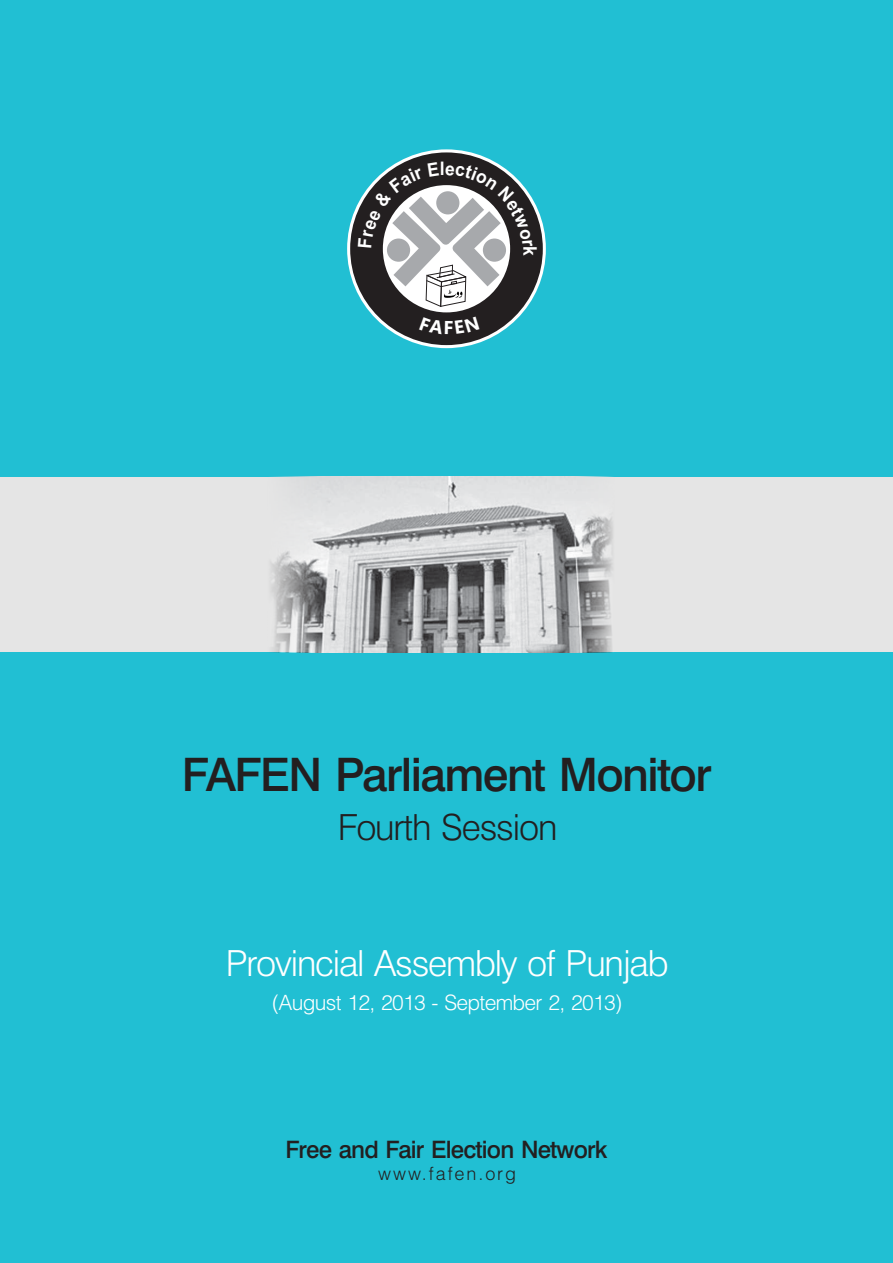
<style>
.page{position:relative;width:893px;height:1263px;background:#21bfd3}
.page>*{position:absolute;margin:0;border:0;box-sizing:border-box;transform-origin:0 0}
.t1{font:500 46.2px "Swiss 721 BT";letter-spacing:-.035em;color:#231f20}
.t2{font:300 36px "Swiss 721 BT";letter-spacing:-.03em;color:#fff}
.t3{font:300 36px "Swiss 721 BT";letter-spacing:-.03em;color:#231f20}
.t4{font:500 24px "Swiss 721 BT";letter-spacing:-.035em;color:#231f20}
.t5{font:21px "Switzerland Light";letter-spacing:-.035em;color:#fff}
.t6{font:700 18.75px "Arial";color:#fff;scale:.94 1}
.t7{font:18px "Switzerland Light";letter-spacing:.105em;color:#231f20}
</style>
<div class="page">
<div style="left:0;top:477px;width:893px;height:174px;background:#e5e5e5"></div>
<img style="left:265px;top:476px;width:363px;height:176px">
<svg style="left:350px;top:152px;width:193px;height:193px"></svg>
<p class="t6" style="left:440px;top:161px;width:7px">l</p>
<p class="t6" style="left:537px;top:246px;width:12px;rotate:90deg">k</p>
<h1 class="t1" style="left:182px;top:756px;width:531px">FAFEN Parliament Monitor</h1>
<h2 class="t3" style="left:338px;top:813px;width:221px">Fourth Session</h2>
<h2 class="t2" style="left:226px;top:949px;width:444px">Provincial Assembly of Punjab</h2>
<p class="t5" style="left:272px;top:990px;width:351px">(August 12, 2013 - September 2, 2013)</p>
<p class="t4" style="left:286px;top:1140px;width:323px">Free and Fair Election Network</p>
<p class="t7" style="left:378px;top:1163px;width:139px">www.fafen.org</p>
</div>
